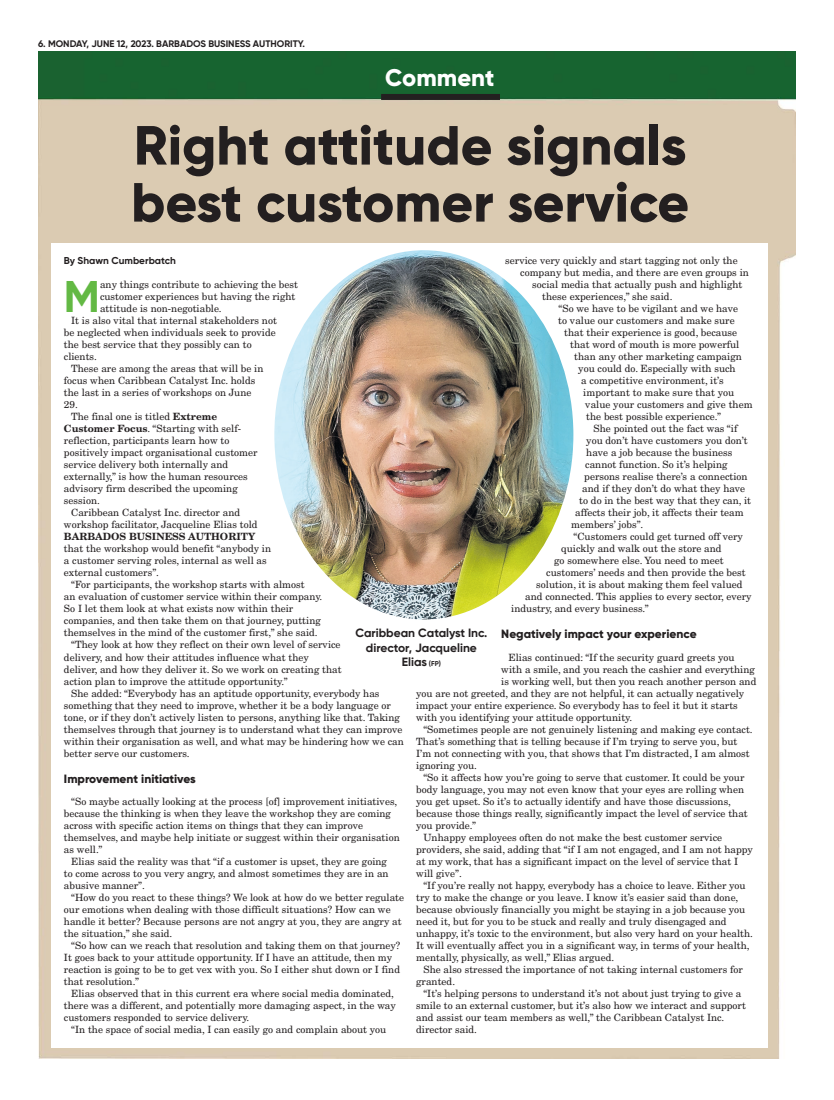
<style>
.page{position:relative;width:834px;height:1100px;background:#fff}
.page>*{position:absolute;margin:0;border:0;box-sizing:border-box;transform-origin:0 0}
.Headline{font:800 55px/57px "Gilroy";color:#231f20}
.Text{font:700 44.3px "Gilroy";color:#63b944}
.t1{font:800 24px "Gilroy";color:#fff}
.Subhead{font:800 12px "Gilroy";color:#231f20}
.PhotoCaption{font:700 12px/14.4px "Gilroy";color:#231f20;text-align:center}
.Text-2{font:10px/12px "New Century Schlbk";color:#231f20}
.Text-3{font:700 10px "Gilroy";color:#231f20}
.DatelineLeft{font:700 9.5px "Gilroy";color:#231f20}
.s1{font-weight:700}
.s2{font-size:7px}
</style>
<div class="page">
<img style="left:39px;top:52px;width:756px;height:1005px">
<div style="left:381px;top:94px;width:119px;height:6px;background:#231f20"></div>
<div style="left:51px;top:243px;width:716px;height:803px;background:#fff"></div>
<img style="left:274px;top:250px;width:299px;height:369px">
<p class="DatelineLeft" style="left:38px;top:38px;width:268px">6. MONDAY, JUNE 12, 2023. BARBADOS BUSINESS AUTHORITY.</p>
<p class="t1" style="left:385px;top:62px;width:111px">Comment</p>
<p class="Headline" style="left:131px;top:116px;width:559px">Right attitude signals best customer service</p>
<p class="Text-2" style="left:505px;top:254px;width:234px">service very quickly and start tagging not only the</p>
<p class="Text-2" style="left:520px;top:266px;width:230px">company but media, and there are even groups in</p>
<p class="Text-2" style="left:532px;top:278px;width:212px">social media that actually push and highlight</p>
<p class="Text-2" style="left:542px;top:290px;width:132px">these experiences,” she said.</p>
<p class="Text-2" style="left:558px;top:302px;width:181px">“So we have to be vigilant and we have</p>
<p class="Text-2" style="left:558px;top:314px;width:178px">to value our customers and make sure</p>
<p class="Text-2" style="left:564px;top:326px;width:174px">that their experience is good, because</p>
<p class="Text-2" style="left:570px;top:338px;width:171px">that word of mouth is more powerful</p>
<p class="Text-2" style="left:574px;top:350px;width:169px">than any other marketing campaign</p>
<p class="Text-2" style="left:578px;top:362px;width:159px">you could do. Especially with such</p>
<p class="Text-2" style="left:581px;top:374px;width:144px">a competitive environment, it’s</p>
<p class="Text-2" style="left:583px;top:386px;width:152px">important to make sure that you</p>
<p class="Text-2" style="left:585px;top:398px;width:169px">value your customers and give them</p>
<p class="Text-2" style="left:586px;top:410px;width:136px">the best possible experience.”</p>
<p class="Text-2" style="left:593px;top:422px;width:145px">She pointed out the fact was “if</p>
<p class="Text-2" style="left:586px;top:434px;width:163px">you don’t have customers you don’t</p>
<p class="Text-2" style="left:586px;top:446px;width:148px">have a job because the business</p>
<p class="Text-2" style="left:585px;top:458px;width:144px">cannot function. So it’s helping</p>
<p class="Text-2" style="left:584px;top:470px;width:165px">persons realise there’s a connection</p>
<p class="Text-2" style="left:582px;top:482px;width:164px">and if they don’t do what they have</p>
<p class="Text-2" style="left:579px;top:494px;width:173px">to do in the best way that they can, it</p>
<p class="Text-2" style="left:575px;top:506px;width:170px">affects their job, it affects their team</p>
<p class="Text-2" style="left:571px;top:518px;width:74px">members’ jobs”.</p>
<p class="Text-2" style="left:573px;top:530px;width:171px">“Customers could get turned off very</p>
<p class="Text-2" style="left:561px;top:542px;width:162px">quickly and walk out the store and</p>
<p class="Text-2" style="left:554px;top:554px;width:171px">go somewhere else. You need to meet</p>
<p class="Text-2" style="left:546px;top:566px;width:201px">customers’ needs and then provide the best</p>
<p class="Text-2" style="left:536px;top:578px;width:208px">solution, it is about making them feel valued</p>
<p class="Text-2" style="left:525px;top:590px;width:228px">and connected. This applies to every sector, every</p>
<p class="Text-2" style="left:511px;top:602px;width:139px">industry, and every business.”</p>
<p class="Subhead" style="left:501px;top:626px;width:197px">Negatively impact your experience</p>
<p class="Text-2" style="left:508px;top:650px;width:228px">Elias continued: “If the security guard greets you</p>
<p class="Text-2" style="left:501px;top:662px;width:255px">with a smile, and you reach the cashier and everything</p>
<p class="Text-2" style="left:501px;top:674px;width:256px">is working well, but then you reach another person and</p>
<p class="Text-2" style="left:416px;top:686px;width:329px">you are not greeted, and they are not helpful, it can actually negatively</p>
<p class="Text-2" style="left:416px;top:698px;width:323px">impact your entire experience. So everybody has to feel it but it starts</p>
<p class="Text-2" style="left:416px;top:710px;width:217px">with you identifying your attitude opportunity.</p>
<p class="Text-2" style="left:416px;top:722px;width:338px;text-indent:7px">“Sometimes people are not genuinely listening and making eye contact.<br>That’s something that is telling because if I’m trying to serve you, but I’m not connecting with you, that shows that I’m distracted, I am almost ignoring you.</p>
<p class="Text-2" style="left:416px;top:770px;width:333px;text-indent:7px">“So it affects how you’re going to serve that customer. It could be your body language, you may not even know that your eyes are rolling when you get upset. So it’s to actually identify and have those discussions, because those things really, significantly impact the level of service that you provide.”</p>
<p class="Text-2" style="left:416px;top:830px;width:338px;text-indent:7px">Unhappy employees often do not make the best customer service providers, she said, adding that “if I am not engaged, and I am not happy at my work, that has a significant impact on the level of service that I will give”.</p>
<p class="Text-2" style="left:416px;top:878px;width:338px;text-indent:7px">“If you’re really not happy, everybody has a choice to leave. Either you try to make the change or you leave. I know it’s easier said than done, because obviously financially you might be staying in a job because you need it, but for you to be stuck and really and truly disengaged and unhappy, it’s toxic to the environment, but also very hard on your health.<br>It will eventually affect you in a significant way, in terms of your health, mentally, physically, as well,” Elias argued.</p>
<p class="Text-2" style="left:416px;top:962px;width:328px;text-indent:7px">She also stressed the importance of not taking internal customers for granted.</p>
<p class="Text-2" style="left:416px;top:986px;width:331px;text-indent:7px">“It’s helping persons to understand it’s not about just trying to give a smile to an external customer, but it’s also how we interact and support and assist our team members as well,” the Caribbean Catalyst Inc. director said.</p>
<p class="Text-3" style="left:64px;top:254px;width:113px">By Shawn Cumberbatch</p>
<p class="Text" style="left:64px;top:269px;width:38px">M</p>
<p class="Text-2" style="left:100px;top:278px;width:199px">any things contribute to achieving the best customer experiences but having the right attitude is non-negotiable.</p>
<p class="Text-2" style="left:64px;top:314px;width:214px;text-indent:7px">It is also vital that internal stakeholders not be neglected when individuals seek to provide the best service that they possibly can to clients.</p>
<p class="Text-2" style="left:64px;top:362px;width:201px;text-indent:7px">These are among the areas that will be in focus when Caribbean Catalyst Inc. holds the last in a series of workshops on June<br>29.</p>
<p class="Text-2" style="left:64px;top:410px;width:195px;text-indent:7px">The final one is titled <span class="s1">Extreme Customer Focus</span>. “Starting with self&shy;reflection, participants learn how to positively impact organisational customer service delivery both internally and externally,” is how the human resources advisory firm described the upcoming session.</p>
<p class="Text-2" style="left:64px;top:506px;width:209px;text-indent:7px">Caribbean Catalyst Inc. director and workshop facilitator, Jacqueline Elias told <span class="s1">BARBADOS BUSINESS AUTHORITY </span>that the workshop would benefit “anybody in a customer serving roles, internal as well as external customers”.</p>
<p class="Text-2" style="left:64px;top:578px;width:260px;text-indent:7px">“For participants, the workshop starts with almost<br>an evaluation of customer service within their company.<br>So I let them look at what exists now within their companies, and then take them on that journey, putting themselves in the mind of the customer first,” she said.</p>
<p class="Text-2" style="left:64px;top:638px;width:279px;text-indent:7px">“They look at how they reflect on their own level of service delivery, and how their attitudes influence what they deliver, and how they deliver it. So we work on creating that action plan to improve the attitude opportunity.”</p>
<p class="Text-2" style="left:64px;top:686px;width:341px;text-indent:7px">She added: “Everybody has an aptitude opportunity, everybody has something that they need to improve, whether it be a body language or tone, or if they don’t actively listen to persons, anything like that. Taking themselves through that journey is to understand what they can improve within their organisation as well, and what may be hindering how we can better serve our customers.</p>
<p class="Subhead" style="left:64px;top:770px;width:133px">Improvement initiatives</p>
<p class="Text-2" style="left:64px;top:794px;width:337px;text-indent:7px">“So maybe actually looking at the process [of] improvement initiatives, because the thinking is when they leave the workshop they are coming across with specific action items on things that they can improve themselves, and maybe help initiate or suggest within their organisation as well.”</p>
<p class="Text-2" style="left:64px;top:854px;width:326px;text-indent:7px">Elias said the reality was that “if a customer is upset, they are going to come across to you very angry, and almost sometimes they are in an abusive manner”.</p>
<p class="Text-2" style="left:64px;top:890px;width:341px;text-indent:7px">“How do you react to these things? We look at how do we better regulate our emotions when dealing with those difficult situations? How can we handle it better? Because persons are not angry at you, they are angry at the situation,” she said.</p>
<p class="Text-2" style="left:64px;top:938px;width:338px;text-indent:7px">“So how can we reach that resolution and taking them on that journey?<br>It goes back to your attitude opportunity. If I have an attitude, then my reaction is going to be to get vex with you. So I either shut down or I find that resolution.”</p>
<p class="Text-2" style="left:64px;top:986px;width:333px;text-indent:7px">Elias observed that in this current era where social media dominated, there was a different, and potentially more damaging aspect, in the way customers responded to service delivery.</p>
<p class="Text-2" style="left:71px;top:1022px;width:317px">“In the space of social media, I can easily go and complain about you</p>
<p class="PhotoCaption" style="left:355px;top:625px;width:134px">Caribbean Catalyst Inc. director, Jacqueline<br>Elias <span class="s2">(FP)</span></p>
</div>
